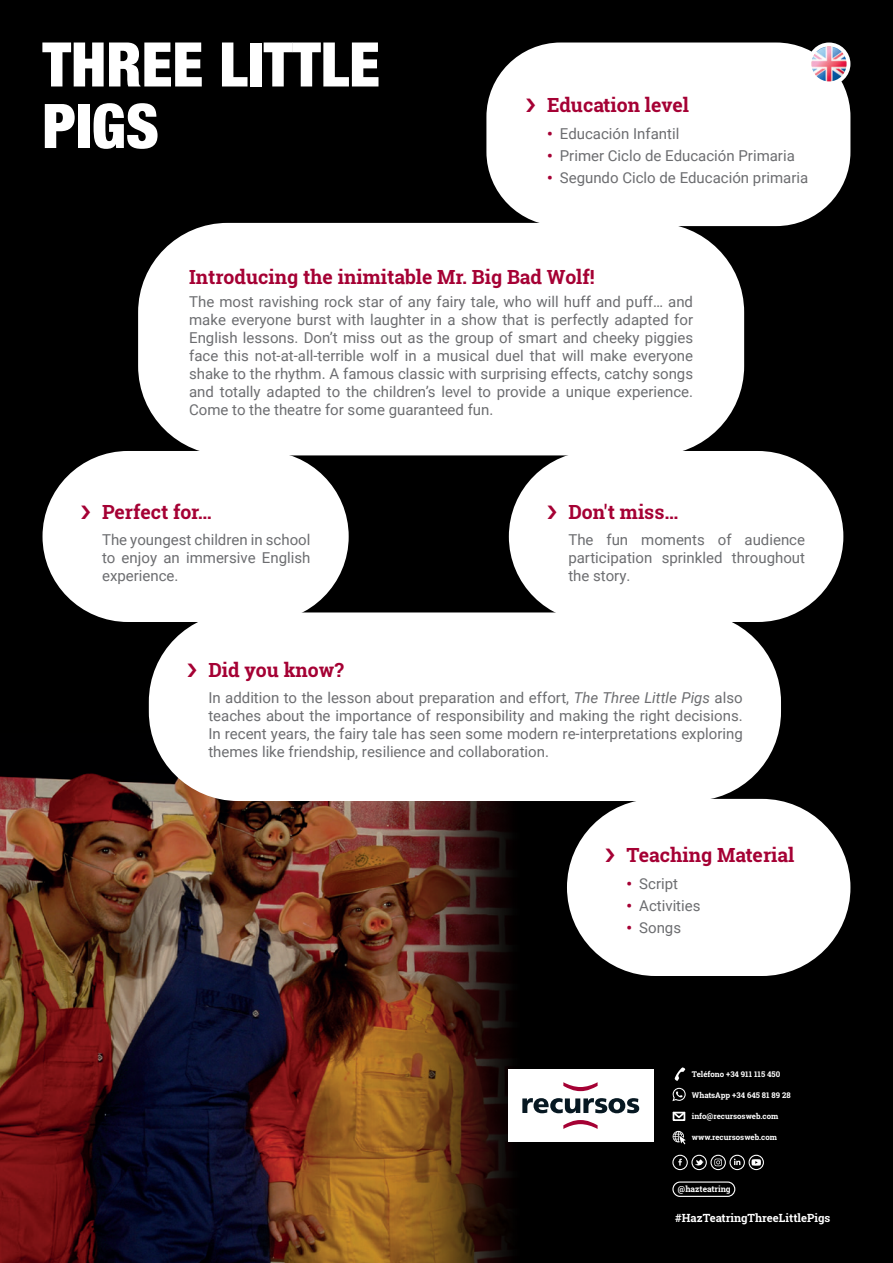
<style>
.page{position:relative;width:893px;height:1263px;background:#000}
.page>*{position:absolute;margin:0;border:0;box-sizing:border-box;transform-origin:0 0}
.t1{font:900 condensed 61.5px/61.5px "Helvetica Neue LT Std";color:#fff}
.t2{font:700 19.5px "Roboto Slab";color:#a50134}
.t3{font:15px/18px "Roboto";color:#6c6d70;text-align:justify}
.t4{font:700 11.25px "Roboto Slab";color:#fff}
.t5{font:700 8.4px "Roboto Slab";color:#fff}
.t6{font:700 7.8px "Roboto Slab";color:#fff}
.s1{font-weight:900;color:#a50134}
.s2{font-style:italic}
</style>
<div class="page">
<img style="left:0;top:734px;width:510px;height:529px">
<svg style="left:672px;top:1088px;width:14px;height:13px"></svg>
<div style="left:673px;top:1112px;width:12px;height:9px;border:2px solid #fff"></div>
<svg style="left:672px;top:1111px;width:14px;height:9px"></svg>
<svg style="left:673px;top:1131px;width:13px;height:13px"></svg>
<svg style="left:675px;top:1067px;width:10px;height:14px"></svg>
<div style="left:691px;top:1155px;width:16px;height:15px;border:1px solid #fff;border-radius:50%"></div>
<svg style="left:695px;top:1159px;width:9px;height:7px"></svg>
<div style="left:710px;top:1155px;width:16px;height:15px;border:1px solid #fff;border-radius:50%"></div>
<div style="left:749px;top:1155px;width:15px;height:15px;border:1px solid #fff;border-radius:50%"></div>
<div style="left:729px;top:1155px;width:16px;height:15px;border:1px solid #fff;border-radius:50%"></div>
<div style="left:672px;top:1155px;width:16px;height:15px;border:1px solid #fff;border-radius:50%"></div>
<svg style="left:678px;top:1159px;width:4px;height:6px"></svg>
<svg style="left:714px;top:1158px;width:8px;height:8px"></svg>
<svg style="left:734px;top:1158px;width:6px;height:7px"></svg>
<svg style="left:751px;top:1159px;width:10px;height:7px"></svg>
<svg style="left:672px;top:1181px;width:64px;height:16px"></svg>
<div style="left:508px;top:1069px;width:145px;height:73px;background:#fff"></div>
<svg style="left:522px;top:1098px;width:117px;height:15px"></svg>
<svg style="left:563px;top:1082px;width:35px;height:9px"></svg>
<svg style="left:563px;top:1120px;width:35px;height:9px"></svg>
<div style="left:488px;top:45px;width:360px;height:179px;background:#fff;border-radius:72px"></div>
<div style="left:486px;top:43px;width:364px;height:183px;border:4px solid #fff;border-radius:72px"></div>
<div style="left:140px;top:225px;width:602px;height:228px;background:#fff;border-radius:87px"></div>
<div style="left:138px;top:223px;width:606px;height:232px;border:4px solid #fff;border-radius:87px"></div>
<div style="left:45px;top:453px;width:302px;height:167px;background:#fff;border-radius:83px"></div>
<div style="left:43px;top:451px;width:306px;height:171px;border:4px solid #fff;border-radius:83px"></div>
<div style="left:511px;top:453px;width:330px;height:167px;background:#fff;border-radius:83px"></div>
<div style="left:509px;top:451px;width:334px;height:171px;border:4px solid #fff;border-radius:83px"></div>
<div style="left:151px;top:614px;width:628px;height:185px;background:#fff;border-radius:87px"></div>
<div style="left:149px;top:612px;width:632px;height:189px;border:4px solid #fff;border-radius:87px"></div>
<img style="left:810px;top:45px;width:38px;height:38px">
<div style="left:808px;top:43px;width:42px;height:42px;border:4px solid #fff;border-radius:50%"></div>
<div style="left:569px;top:801px;width:279px;height:173px;background:#fff;border-radius:87px"></div>
<div style="left:567px;top:799px;width:283px;height:177px;border:4px solid #fff;border-radius:87px"></div>
<h1 class="t1" style="left:43px;top:33px;width:339px">THREE LITTLE<br>PIGS</h1>
<h2 class="t2" style="left:547px;top:92px;width:143px">Education level</h2>
<p class="t3" style="left:547px;top:124px;width:134px"><span class="s1">•</span> Educación Infantil</p>
<p class="t3" style="left:547px;top:146px;width:249px"><span class="s1">•</span> Primer Ciclo de Educación Primaria</p>
<p class="t3" style="left:547px;top:168px;width:263px"><span class="s1">•</span> Segundo Ciclo de Educación primaria</p>
<h2 class="t2" style="left:189px;top:264px;width:407px">Introducing the inimitable Mr. Big Bad Wolf!</h2>
<p class="t3" style="left:189px;top:292px;width:505px">The most ravishing rock star of any fairy tale, who will huff and puff… and make everyone burst with laughter in a show that is perfectly adapted for English lessons. Don’t miss out as the group of smart and cheeky piggies face this not-at-all-terrible wolf in a musical duel that will make everyone shake to the rhythm. A famous classic with surprising effects, catchy songs and totally adapted to the children’s level to provide a unique experience.<br>Come to the theatre for some guaranteed fun.</p>
<h2 class="t2" style="left:102px;top:498px;width:111px">Perfect for…</h2>
<p class="t3" style="left:102px;top:530px;width:210px">The youngest children in school to enjoy an immersive English experience.</p>
<h2 class="t2" style="left:568px;top:498px;width:111px">Don't miss…</h2>
<p class="t3" style="left:568px;top:530px;width:238px">The fun moments of audience participation sprinkled throughout the story.</p>
<h2 class="t2" style="left:208px;top:656px;width:137px">Did you know?</h2>
<p class="t3" style="left:208px;top:688px;width:536px">In addition to the lesson about preparation and effort, <span class="s2">The Three Little Pigs</span> also teaches about the importance of responsibility and making the right decisions.<br>In recent years, the fairy tale has seen some modern re-interpretations exploring themes like friendship, resilience and collaboration.</p>
<h2 class="t2" style="left:626px;top:842px;width:169px">Teaching Material</h2>
<p class="t3" style="left:626px;top:874px;width:53px"><span class="s1">•</span> Script</p>
<p class="t3" style="left:626px;top:896px;width:76px"><span class="s1">•</span> Activities</p>
<p class="t3" style="left:626px;top:918px;width:56px"><span class="s1">•</span> Songs</p>
<p class="t6" style="left:692px;top:1068px;width:90px">Teléfono +34 911 115 450</p>
<p class="t6" style="left:692px;top:1111px;width:88px">info@recursosweb.com</p>
<p class="t6" style="left:692px;top:1090px;width:100px">WhatsApp +34 645 81 89 28</p>
<p class="t6" style="left:692px;top:1132px;width:87px">www.recursosweb.com</p>
<p class="t5" style="left:678px;top:1183px;width:54px">@hazteatring</p>
<p class="t4" style="left:675px;top:1210px;width:156px">#HazTeatringThreeLittlePigs</p>
</div>
